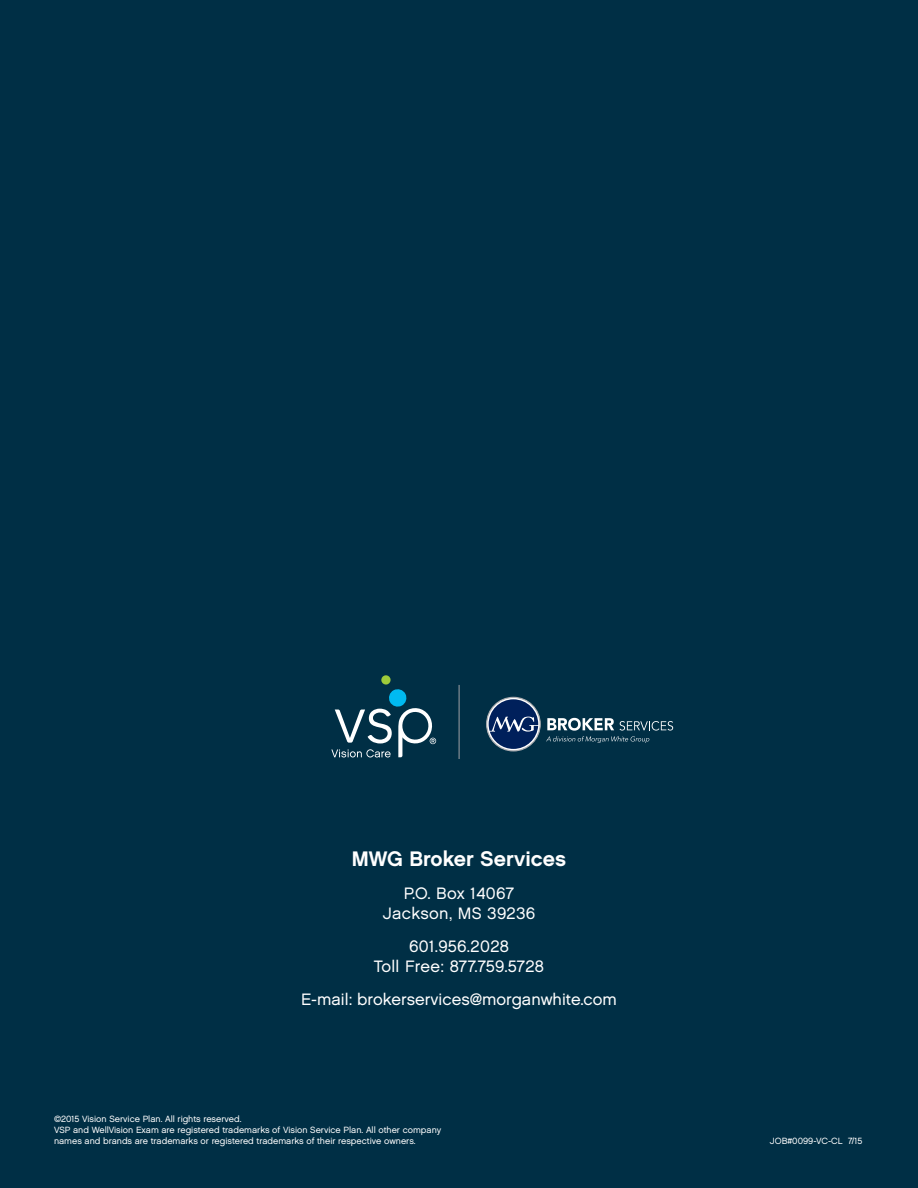
<style>
.page{position:relative;width:918px;height:1188px;background:#002f45}
.page>*{position:absolute;margin:0;border:0;box-sizing:border-box;transform-origin:0 0}
.t1{font:21px "Chalet New York Nineteen Sixty";color:#fff}
.t2{font:16.5px "Chalet London Nineteen Sixty";letter-spacing:.005em;color:#fff}
.t3{font:9px "Chalet London Nineteen Sixty";color:#fff}
</style>
<div class="page">
<svg style="left:381px;top:675px;width:10px;height:10px"></svg>
<svg style="left:331px;top:689px;width:105px;height:69px"></svg>
<div style="left:486px;top:697px;width:55px;height:54px;border:1px solid #acadb1;border-radius:50%"></div>
<svg style="left:489px;top:699px;width:49px;height:50px;background:#2c4874"></svg>
<svg style="left:546px;top:718px;width:127px;height:25px"></svg>
<hr style="left:459px;top:685px;width:1px;height:74px;background:#a0a1a5">
<p class="t1" style="left:352px;top:845px;width:216px">MWG Broker Services</p>
<p class="t2" style="left:404px;top:883px;width:112px">P.O. Box 14067</p>
<p class="t2" style="left:383px;top:903px;width:154px">Jackson, MS 39236</p>
<p class="t2" style="left:409px;top:936px;width:101px">601.956.2028</p>
<p class="t2" style="left:374px;top:956px;width:172px">Toll Free: 877.759.5728</p>
<p class="t2" style="left:301px;top:989px;width:317px">E-mail: brokerservices@morganwhite.com</p>
<p class="t3" style="left:54px;top:1113px;width:189px">©2015 Vision Service Plan. All rights reserved.</p>
<p class="t3" style="left:54px;top:1124px;width:389px">VSP and WellVision Exam are registered trademarks of Vision Service Plan. All other company</p>
<p class="t3" style="left:54px;top:1135px;width:363px">names and brands are trademarks or registered trademarks of their respective owners.</p>
<p class="t3" style="left:770px;top:1135px;width:94px">JOB#0099-VC-CL 7/15</p>
</div>
